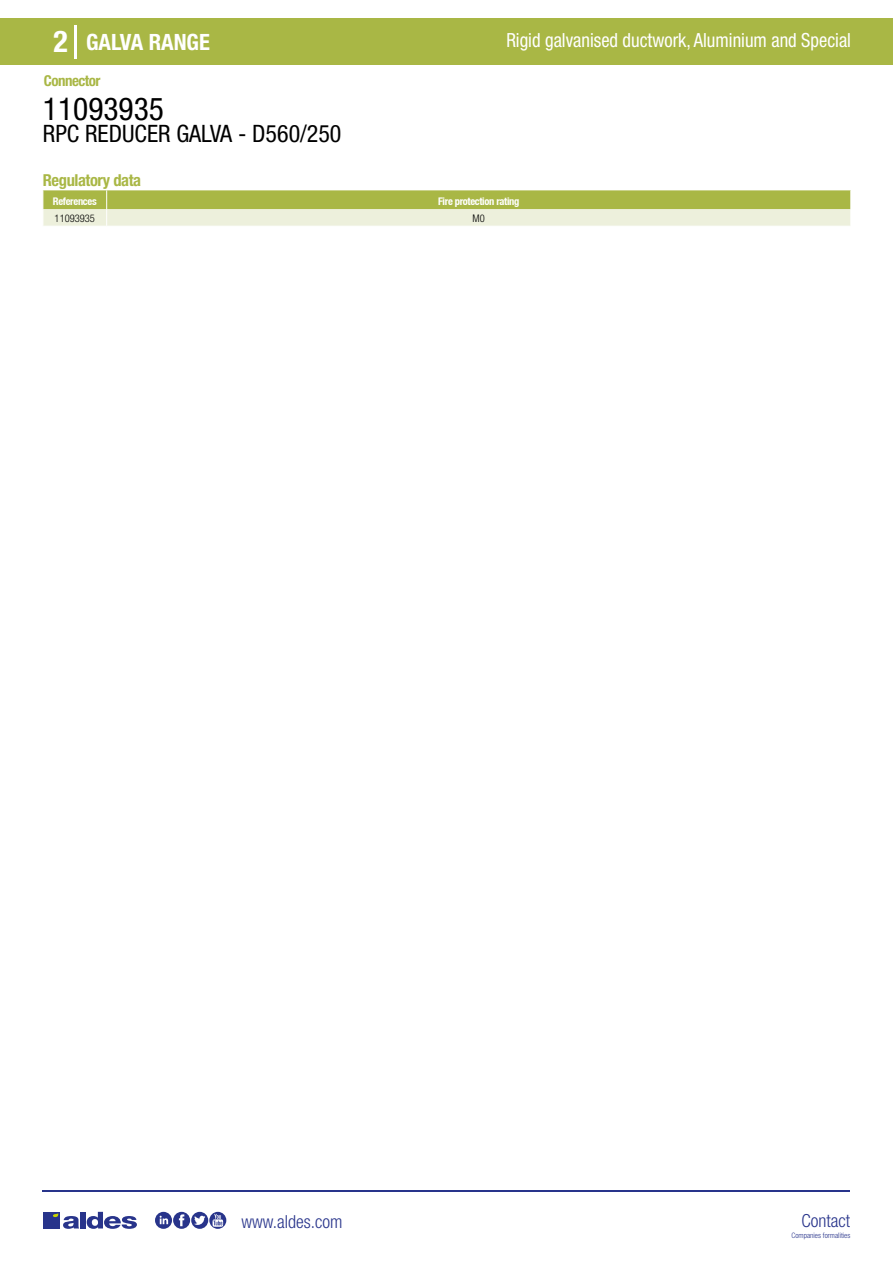
<style>
.page{position:relative;width:893px;height:1263px;background:#fff}
.page>*{position:absolute;margin:0;border:0;box-sizing:border-box;transform-origin:0 0}
.t1{font:condensed 31.5px "Helvetica Neue LT Std";color:#000}
.t2{font:700 condensed 30px "Helvetica Neue LT Std";color:#fff}
.t3{font:condensed 24px "Helvetica Neue LT Std";color:#000}
.t4{font:700 condensed 22.5px "Helvetica Neue LT Std";color:#fff}
.t5{font:condensed 19.5px "Helvetica Neue LT Std";color:#fff;scale:.95 1}
.t6{font:300 condensed 18px "Helvetica Neue";color:#28348b}
.t7{font:700 condensed 16.5px "Helvetica Neue LT Std";letter-spacing:-.025em;color:#a9b745}
.t8{font:700 condensed 15px "Helvetica Neue LT Std";letter-spacing:-.035em;color:#a9b745}
.t9{font:700 condensed 10.5px "Helvetica Neue";letter-spacing:-.03em;color:#fff}
.t10{font:300 condensed 10.5px "Helvetica Neue";color:#000}
.t11{font:300 condensed 7.5px "Helvetica Neue";color:#28348b}
</style>
<div class="page">
<div style="left:0;top:18px;width:893px;height:46px;background:#a9b745"></div>
<hr style="left:74px;top:25px;width:2px;height:33px;background:#fff">
<hr style="left:43px;top:1190px;width:807px;height:1px;background:#28348b">
<svg style="left:155px;top:1212px;width:71px;height:17px"></svg>
<div style="left:43px;top:1212px;width:17px;height:16px;background:#28348b"></div>
<div style="left:80px;top:1212px;width:6px;height:16px;background:#28348b"></div>
<svg style="left:87px;top:1212px;width:50px;height:17px"></svg>
<svg style="left:53px;top:1213px;width:26px;height:16px"></svg>
<svg style="left:43px;top:190px;width:808px;height:36px;background:#cad28e"></svg>
<h2 class="t2" style="left:54px;top:24px;width:16px">2</h2>
<p class="t4" style="left:86px;top:28px;width:125px">GALVA RANGE</p>
<p class="t5" style="left:506px;top:29px;width:364px">Rigid galvanised ductwork, Aluminium and Special</p>
<p class="t8" style="left:44px;top:71px;width:58px">Connector</p>
<h1 class="t1" style="left:43px;top:91px;width:122px">11093935</h1>
<p class="t3" style="left:43px;top:120px;width:300px">RPC REDUCER GALVA - D560/250</p>
<p class="t7" style="left:43px;top:170px;width:100px">Regulatory data</p>
<p class="t9" style="left:53px;top:195px;width:45px">References</p>
<p class="t9" style="left:438px;top:195px;width:83px">Fire protection rating</p>
<p class="t10" style="left:55px;top:212px;width:42px">11093935</p>
<p class="t10" style="left:473px;top:212px;width:14px">M0</p>
<p class="t6" style="left:241px;top:1211px;width:102px">www.aldes.com</p>
<p class="t6" style="left:801px;top:1211px;width:50px">Contact</p>
<p class="t11" style="left:791px;top:1230px;width:60px">Companies formalities</p>
</div>
